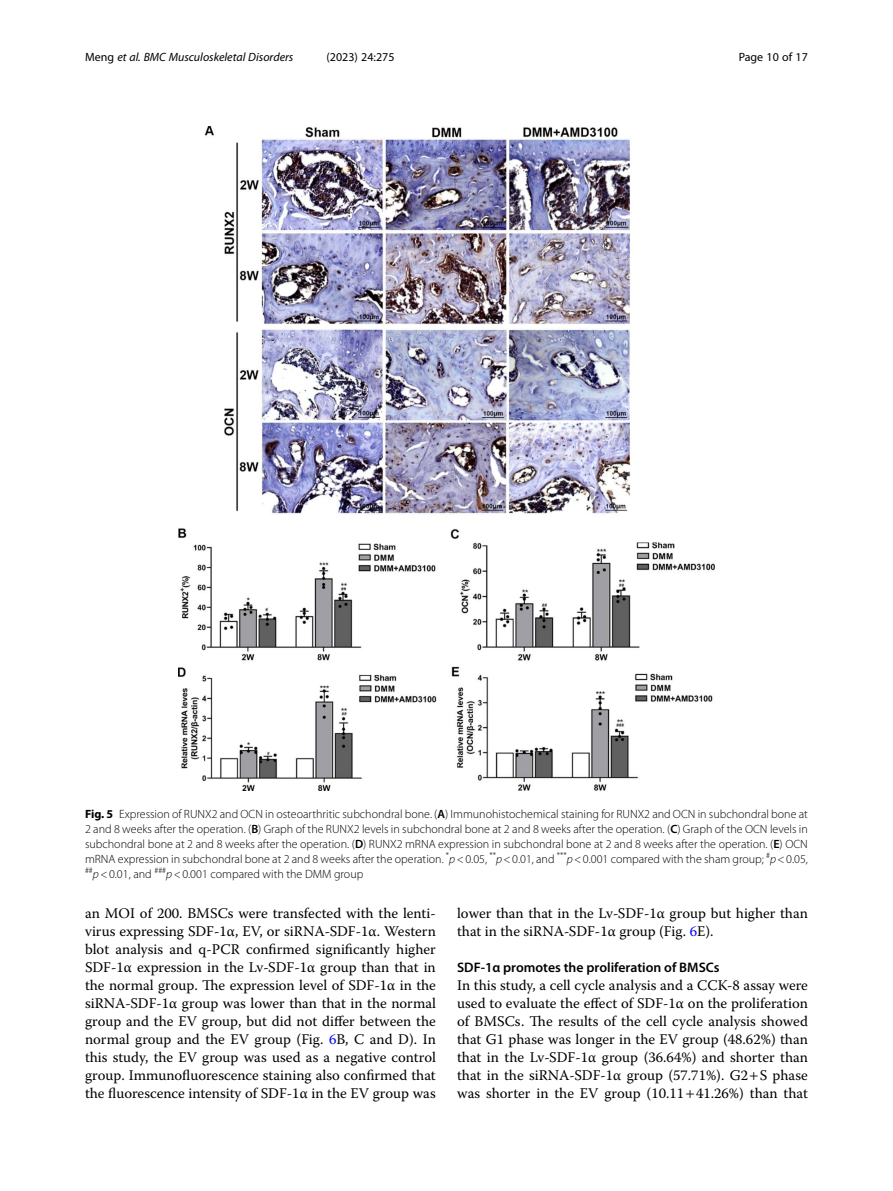
<style>
.page{position:relative;width:893px;height:1191px;background:#fff}
.page>*{position:absolute;margin:0;border:0;box-sizing:border-box;transform-origin:0 0}
.Body_Text{font:14.7px/18px "Warnock Pro";color:#000;text-align:justify}
.Head_2{font:600 13.8px "Myriad Pro";color:#000}
.Figure_Caption{font:300 12px/15px "Myriad Pro";color:#000;text-align:justify}
.t1{font:italic 12px "Myriad Pro";color:#000}
.t2{font:12px "Myriad Pro";color:#000}
.s1{font-style:normal}
.s2{font-weight:700}
.s3{font-weight:600}
.s4{font-style:italic}
.s5{color:#00f}
</style>
<div class="page">
<img style="left:178px;top:126px;width:536px;height:665px">
<p class="t1" style="left:85px;top:50px;width:210px"><span class="s1">Meng</span> et al. BMC Musculoskeletal Disorders</p>
<p class="t2" style="left:326px;top:50px;width:70px">(2023) 24:275</p>
<p class="t2" style="left:739px;top:50px;width:71px">Page 10 of 17</p>
<p class="Figure_Caption" style="left:85px;top:806px;width:724px"><span class="s2">Fig. 5</span> Expression of RUNX2 and OCN in osteoarthritic subchondral bone. (<span class="s3">A</span>) Immunohistochemical staining for RUNX2 and OCN in subchondral bone at 2 and 8 weeks after the operation. (<span class="s3">B</span>) Graph of the RUNX2 levels in subchondral bone at 2 and 8 weeks after the operation. (<span class="s3">C</span>) Graph of the OCN levels in subchondral bone at 2 and 8 weeks after the operation. (<span class="s3">D</span>) RUNX2 mRNA expression in subchondral bone at 2 and 8 weeks after the operation. (<span class="s3">E</span>) OCN mRNA expression in subchondral bone at 2 and 8 weeks after the operation. <sup>*</sup><span class="s4">p</span>&lt;0.05, <sup>**</sup><span class="s4">p</span>&lt;0.01, and <sup>***</sup><span class="s4">p</span>&lt;0.001 compared with the sham group; <sup>#</sup><span class="s4">p</span>&lt;0.05, <sup>##</sup><span class="s4">p</span>&lt;0.01, and <sup>###</sup><span class="s4">p</span>&lt;0.001 compared with the DMM group</p>
<p class="Body_Text" style="left:85px;top:904px;width:352px">an MOI of 200. BMSCs were transfected with the lenti&shy;virus expressing SDF-1α, EV, or siRNA-SDF-1α. Western blot analysis and q-PCR confirmed significantly higher SDF-1α expression in the Lv-SDF-1α group than that in the normal group. The expression level of SDF-1α in the siRNA-SDF-1α group was lower than that in the normal group and the EV group, but did not differ between the normal group and the EV group (Fig. <span class="s5">6</span>B, C and D). In this study, the EV group was used as a negative control group. Immunofluorescence staining also confirmed that the fluorescence intensity of SDF-1α in the EV group was</p>
<p class="Body_Text" style="left:457px;top:904px;width:352px">lower than that in the Lv-SDF-1α group but higher than that in the siRNA-SDF-1α group (Fig. <span class="s5">6</span>E).</p>
<p class="Head_2" style="left:457px;top:959px;width:264px">SDF-1α promotes the proliferation of BMSCs</p>
<p class="Body_Text" style="left:457px;top:976px;width:352px">In this study, a cell cycle analysis and a CCK-8 assay were used to evaluate the effect of SDF-1α on the proliferation of BMSCs. The results of the cell cycle analysis showed that G1 phase was longer in the EV group (48.62%) than that in the Lv-SDF-1α group (36.64%) and shorter than that in the siRNA-SDF-1α group (57.71%). G2 S phase was shorter in the EV group (10.11 41.26%) than that</p>
</div>
